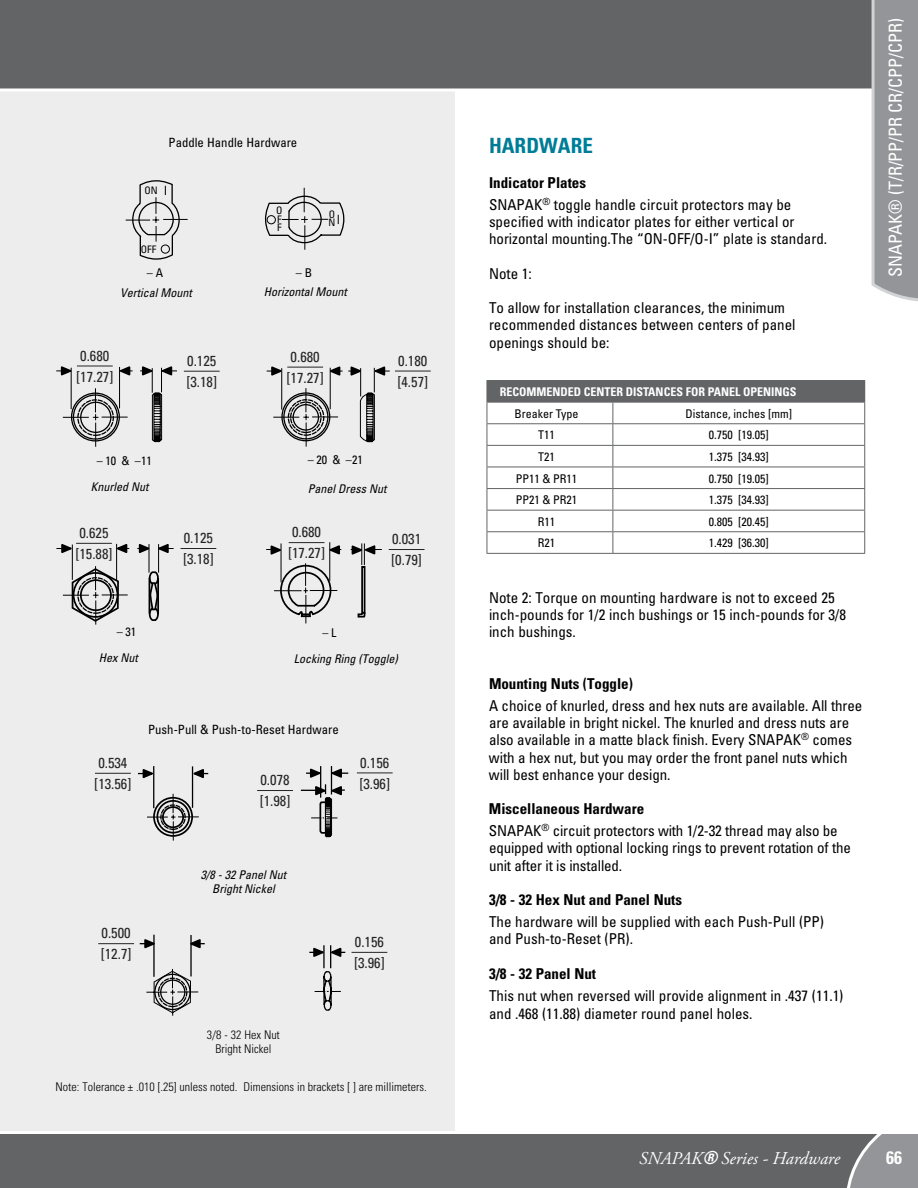
<style>
.page{position:relative;width:918px;height:1188px;background:#fff}
.page>*{position:absolute;margin:0;border:0;box-sizing:border-box;transform-origin:0 0}
.t1{font:700 condensed 21px "Univers";color:#007c97}
.t2{font:condensed 18px "Univers";letter-spacing:-.005em;color:#fff}
.t3{font:italic 18px "Adobe Garamond Pro";color:#fff}
.t4{font:700 condensed 18px "Univers";color:#fff}
.t5{font:condensed 15px/17.2px "Univers";color:#000}
.t6{font:700 condensed 15px "Univers";color:#000}
.t7{font:condensed 14.55px/21px "Univers";color:#242423}
.t8{font:condensed 12.75px "Univers";color:#000}
.t9{font:condensed 12.15px "Univers";color:#000}
.t10{font:condensed 12px "Univers";color:#000}
.t11{font:italic condensed 12px/14.4px "Univers";color:#000;text-align:center}
.t12{font:300 condensed 12px/14.4px "Univers";color:#000;text-align:center}
.t13{font:700 condensed 12px "Univers";color:#fff}
.t14{font:condensed 10.35px/8.6px "Univers";color:#000;text-align:justify}
.s1{font-weight:700}
.s2{font-family:"Univers";font-weight:700;font-stretch:condensed}
</style>
<div class="page">
<div style="left:0;top:0;width:454px;height:1188px;background:#ededee"></div>
<svg style="left:147px;top:794px;width:52px;height:47px"></svg>
<hr style="left:153px;top:767px;width:1px;height:41px;background:#000">
<hr style="left:192px;top:767px;width:1px;height:40px;background:#000">
<div style="left:162px;top:806px;width:22px;height:22px;border:2px solid #000;border-radius:50%"></div>
<div style="left:160px;top:804px;width:26px;height:26px;border:1px dashed #000;border-radius:50%"></div>
<div style="left:156px;top:800px;width:34px;height:34px;border:2px solid #000;border-radius:50%"></div>
<hr style="left:257px;top:790px;width:36px;height:1px;background:#242423">
<hr style="left:95px;top:773px;width:36px;height:1px;background:#242423">
<hr style="left:357px;top:772px;width:36px;height:1px;background:#242423">
<svg style="left:302px;top:767px;width:46px;height:71px"></svg>
<svg style="left:191px;top:767px;width:17px;height:13px"></svg>
<svg style="left:139px;top:768px;width:16px;height:12px"></svg>
<svg style="left:126px;top:180px;width:62px;height:80px"></svg>
<svg style="left:265px;top:188px;width:79px;height:62px"></svg>
<hr style="left:184px;top:371px;width:36px;height:1px;background:#242423">
<svg style="left:56px;top:365px;width:121px;height:82px"></svg>
<hr style="left:395px;top:371px;width:36px;height:1px;background:#242423">
<svg style="left:267px;top:366px;width:123px;height:81px"></svg>
<hr style="left:181px;top:548px;width:35px;height:1px;background:#242423">
<svg style="left:56px;top:542px;width:118px;height:83px"></svg>
<svg style="left:274px;top:563px;width:63px;height:60px"></svg>
<hr style="left:281px;top:543px;width:1px;height:39px;background:#000">
<hr style="left:329px;top:542px;width:1px;height:39px;background:#000">
<hr style="left:389px;top:549px;width:36px;height:1px;background:#242423">
<hr style="left:289px;top:542px;width:35px;height:1px;background:#242423">
<svg style="left:350px;top:543px;width:32px;height:75px"></svg>
<svg style="left:329px;top:544px;width:12px;height:12px"></svg>
<svg style="left:266px;top:544px;width:16px;height:12px"></svg>
<div style="left:487px;top:381px;width:378px;height:21px;background:#636466"></div>
<hr style="left:487px;top:380px;width:126px;height:1px;background:#636466">
<hr style="left:613px;top:380px;width:252px;height:1px;background:#636466">
<hr style="left:487px;top:402px;width:126px;height:1px;background:#636466">
<hr style="left:613px;top:402px;width:252px;height:1px;background:#636466">
<hr style="left:487px;top:423px;width:126px;height:1px;background:#636466">
<hr style="left:613px;top:423px;width:252px;height:1px;background:#636466">
<hr style="left:487px;top:445px;width:126px;height:1px;background:#636466">
<hr style="left:613px;top:445px;width:252px;height:1px;background:#636466">
<hr style="left:487px;top:467px;width:126px;height:1px;background:#636466">
<hr style="left:613px;top:467px;width:252px;height:1px;background:#636466">
<hr style="left:487px;top:488px;width:126px;height:1px;background:#636466">
<hr style="left:613px;top:488px;width:252px;height:1px;background:#636466">
<hr style="left:487px;top:510px;width:126px;height:1px;background:#636466">
<hr style="left:613px;top:510px;width:252px;height:1px;background:#636466">
<hr style="left:487px;top:531px;width:126px;height:1px;background:#636466">
<svg style="left:487px;top:402px;width:1px;height:151px"></svg>
<hr style="left:613px;top:531px;width:252px;height:1px;background:#636466">
<svg style="left:613px;top:403px;width:1px;height:150px"></svg>
<svg style="left:864px;top:402px;width:1px;height:151px"></svg>
<hr style="left:487px;top:553px;width:126px;height:1px;background:#636466">
<hr style="left:613px;top:553px;width:252px;height:1px;background:#636466">
<svg style="left:146px;top:968px;width:53px;height:48px"></svg>
<hr style="left:153px;top:935px;width:2px;height:41px;background:#000">
<hr style="left:190px;top:936px;width:2px;height:40px;background:#000">
<hr style="left:98px;top:943px;width:36px;height:1px;background:#242423">
<hr style="left:352px;top:952px;width:35px;height:1px;background:#242423">
<svg style="left:310px;top:946px;width:35px;height:65px"></svg>
<svg style="left:190px;top:937px;width:14px;height:13px"></svg>
<svg style="left:140px;top:938px;width:15px;height:12px"></svg>
<div style="left:0;top:0;width:870px;height:93px;background:#636466"></div>
<svg style="left:870px;top:0;width:48px;height:302px;background:#9d9fa1"></svg>
<svg style="left:0;top:1129px;width:844px;height:59px;background:#6f7072"></svg>
<svg style="left:844px;top:1134px;width:74px;height:54px;background:#8e9093"></svg>
<p class="t8" style="left:169px;top:134px;width:130px">Paddle Handle Hardware</p>
<p class="t14" style="left:145px;top:186px;width:15px">ON</p>
<p class="t14" style="left:276px;top:206px;width:8px">O F F</p>
<p class="t14" style="left:329px;top:209px;width:8px">O<br>N</p>
<p class="t14" style="left:141px;top:245px;width:17px">OFF</p>
<p class="t9" style="left:147px;top:265px;width:18px">– A</p>
<p class="t11" style="left:120px;top:285px;width:73px">Vertical Mount</p>
<p class="t7" style="left:76px;top:345px;width:39px">0.680 [17.27]</p>
<p class="t7" style="left:186px;top:350px;width:32px">0.125 [3.18]</p>
<p class="t9" style="left:296px;top:265px;width:18px">– B</p>
<p class="t11" style="left:264px;top:285px;width:84px">Horizontal Mount</p>
<p class="t7" style="left:287px;top:346px;width:39px">0.680 [17.27]</p>
<p class="t7" style="left:397px;top:350px;width:32px">0.180 [4.57]</p>
<p class="t9" style="left:97px;top:453px;width:56px">– 10 &amp; –11</p>
<p class="t9" style="left:308px;top:452px;width:56px">– 20 &amp; –21</p>
<p class="t11" style="left:91px;top:479px;width:59px">Knurled Nut</p>
<p class="t11" style="left:308px;top:481px;width:80px">Panel Dress Nut</p>
<p class="t7" style="left:75px;top:522px;width:39px">0.625 [15.88]</p>
<p class="t7" style="left:183px;top:527px;width:32px">0.125 [3.18]</p>
<p class="t7" style="left:288px;top:521px;width:39px">0.680 [17.27]</p>
<p class="t7" style="left:391px;top:528px;width:32px">0.031 [0.79]</p>
<p class="t9" style="left:117px;top:624px;width:21px">– 31</p>
<p class="t11" style="left:99px;top:651px;width:40px">Hex Nut</p>
<p class="t9" style="left:323px;top:625px;width:16px">– L</p>
<p class="t11" style="left:294px;top:652px;width:105px">Locking Ring (Toggle)</p>
<p class="t8" style="left:148px;top:722px;width:192px">Push-Pull &amp; Push-to-Reset Hardware</p>
<p class="t7" style="left:94px;top:752px;width:39px">0.534 [13.56]</p>
<p class="t7" style="left:359px;top:752px;width:32px">0.156 [3.96]</p>
<p class="t7" style="left:260px;top:769px;width:32px">0.078 [1.98]</p>
<p class="t11" style="left:201px;top:867px;width:87px">3/8 - 32 Panel Nut<br>Bright Nickel</p>
<p class="t7" style="left:101px;top:922px;width:32px">0.500 [12.7]</p>
<p class="t7" style="left:354px;top:931px;width:32px">0.156 [3.96]</p>
<p class="t12" style="left:207px;top:1027px;width:75px">3/8 - 32 Hex Nut<br>Bright Nickel</p>
<p class="t12" style="left:55px;top:1080px;width:373px">Note: Tolerance ± .010 [.25] unless noted. Dimensions in brackets [ ] are millimeters.</p>
<h1 class="t1" style="left:489px;top:133px;width:105px">HARDWARE</h1>
<p class="t5" style="left:489px;top:172px;width:304px;line-height:21.8px"><span class="s1">Indicator Plates<br></span>SNAPAK<sup>®</sup> toggle handle circuit protectors may be</p>
<p class="t5" style="left:489px;top:213px;width:340px">specified with indicator plates for either vertical or horizontal mounting.The “ON-OFF/O-I” plate is standard.</p>
<p class="t5" style="left:489px;top:265px;width:44px">Note 1:</p>
<p class="t5" style="left:489px;top:299px;width:308px">To allow for installation clearances, the minimum recommended distances between centers of panel openings should be:</p>
<p class="t13" style="left:500px;top:385px;width:298px">RECOMMENDED CENTER DISTANCES FOR PANEL OPENINGS</p>
<p class="t10" style="left:515px;top:406px;width:65px">Breaker Type</p>
<p class="t10" style="left:685px;top:406px;width:108px">Distance, inches [mm]</p>
<p class="t10" style="left:538px;top:427px;width:18px">T11</p>
<p class="t10" style="left:709px;top:427px;width:61px">0.750 [19.05]</p>
<p class="t10" style="left:538px;top:449px;width:18px">T21</p>
<p class="t10" style="left:709px;top:449px;width:61px">1.375 [34.93]</p>
<p class="t10" style="left:516px;top:471px;width:63px">PP11 &amp; PR11</p>
<p class="t10" style="left:709px;top:471px;width:61px">0.750 [19.05]</p>
<p class="t10" style="left:516px;top:492px;width:63px">PP21 &amp; PR21</p>
<p class="t10" style="left:709px;top:492px;width:61px">1.375 [34.93]</p>
<p class="t10" style="left:538px;top:514px;width:19px">R11</p>
<p class="t10" style="left:709px;top:514px;width:61px">0.805 [20.45]</p>
<p class="t10" style="left:538px;top:535px;width:19px">R21</p>
<p class="t10" style="left:709px;top:535px;width:61px">1.429 [36.30]</p>
<p class="t5" style="left:489px;top:589px;width:359px">Note 2: Torque on mounting hardware is not to exceed 25 inch-pounds for 1/2 inch bushings or 15 inch-pounds for 3/8 inch bushings.</p>
<p class="t6" style="left:489px;top:675px;width:145px">Mounting Nuts (Toggle)</p>
<p class="t5" style="left:489px;top:697px;width:375px">A choice of knurled, dress and hex nuts are available. All three are available in bright nickel. The knurled and dress nuts are also available in a matte black finish. Every SNAPAK<sup>®</sup> comes with a hex nut, but you may order the front panel nuts which will best enhance your design.</p>
<p class="t5" style="left:489px;top:798px;width:350px;line-height:21.8px"><span class="s1">Miscellaneous Hardware<br></span>SNAPAK<sup>®</sup> circuit protectors with 1/2-32 thread may also be</p>
<p class="t5" style="left:489px;top:839px;width:363px">equipped with optional locking rings to prevent rotation of the unit after it is installed.</p>
<p class="t6" style="left:489px;top:891px;width:195px">3/8 - 32 Hex Nut and Panel Nuts</p>
<p class="t5" style="left:489px;top:913px;width:337px">The hardware will be supplied with each Push-Pull (PP) and Push-to-Reset (PR).</p>
<p class="t6" style="left:489px;top:964px;width:109px">3/8 - 32 Panel Nut</p>
<p class="t5" style="left:489px;top:987px;width:356px;line-height:18px">This nut when reversed will provide alignment in .437 (11.1) and .468 (11.88) diameter round panel holes.</p>
<p class="t2" style="left:884px;top:277px;width:260px;rotate:-90deg">SNAPAK® (T/R/PP/PR CR/CPP/CPR)</p>
<p class="t3" style="left:639px;top:1148px;width:202px">SNAPAK<span class="s2">®</span> Series - Hardware</p>
<p class="t4" style="left:886px;top:1147px;width:17px">66</p>
</div>
